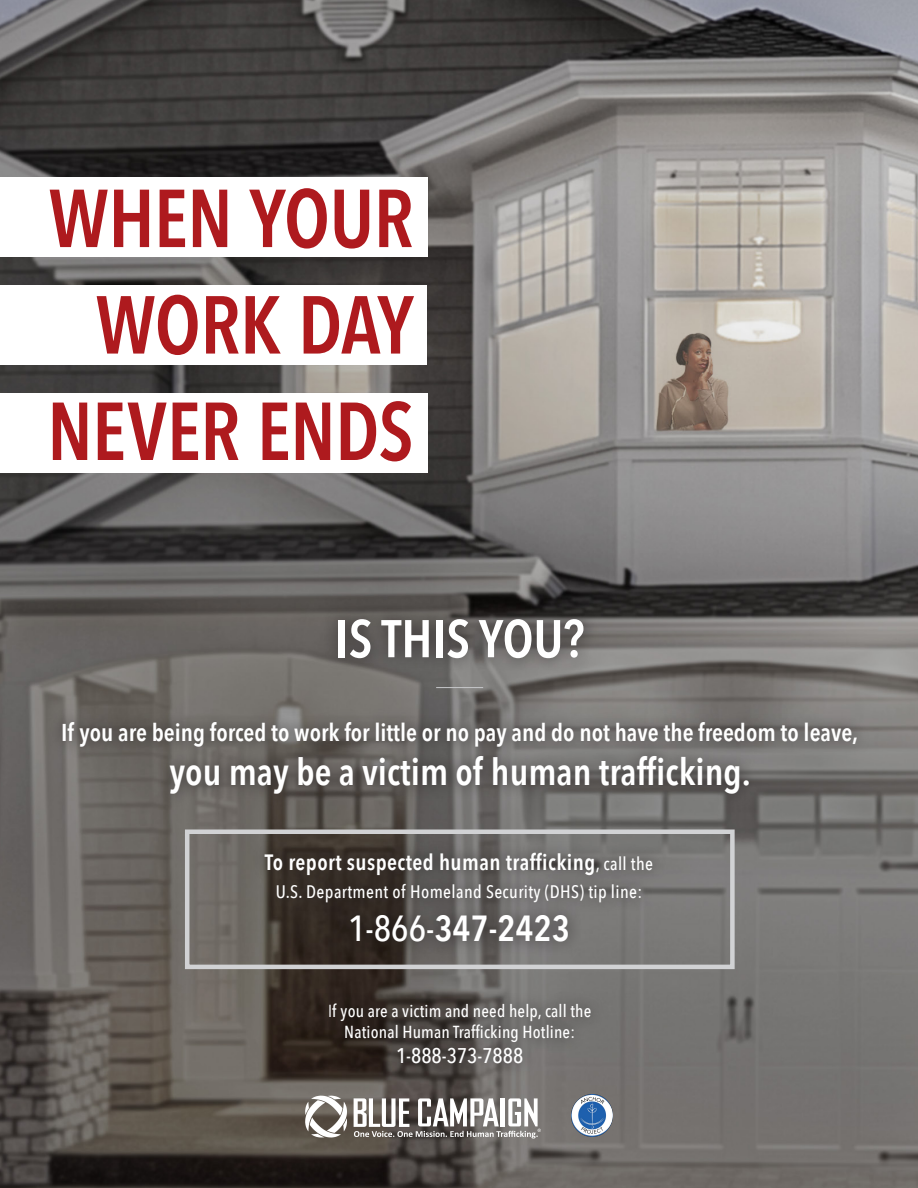
<style>
.page{position:relative;width:918px;height:1188px;background:#fff}
.page>*{position:absolute;margin:0;border:0;box-sizing:border-box;transform-origin:0 0}
.t1{font:600 81.15px "Avenir Next Condensed";letter-spacing:-.01em;color:#ae1a1e;scale:.96 1}
.t2{font:600 52.5px "Avenir Next Condensed";color:#fff}
.t3{font:600 37.2px "Avenir Next Condensed";color:#fff}
.t4{font:600 36.15px "Avenir Next Condensed";color:#fff}
.t5{font:600 24.3px "Avenir Next Condensed";color:#fff}
.t6{font:600 22.2px "Avenir Next Condensed";letter-spacing:.02em;color:#fff}
.t7{font:500 21.3px "Avenir Next Condensed";color:#fff}
.t8{font:500 18.15px "Avenir Next Condensed";letter-spacing:.02em;color:#fff}
.t9{font:500 17.4px "Avenir Next Condensed";letter-spacing:.01em;color:#fff}
.s1{font-weight:500;font-size:18.15px}
.s2{font-weight:500}
.s3{font-weight:400}
</style>
<div class="page">
<img style="left:0;top:0;width:918px;height:1188px">
<div style="left:185px;top:830px;width:550px;height:139px;border:4px solid #d1d2d4"></div>
<hr style="left:436px;top:687px;width:47px;height:1px;background:#c7c8ca">
<div style="left:0;top:393px;width:428px;height:80px;background:#fff"></div>
<div style="left:0;top:177px;width:428px;height:79px;background:#fff"></div>
<div style="left:0;top:285px;width:427px;height:79px;background:#fff"></div>
<div style="left:324px;top:605px;width:274px;height:68px;background:#231f20;opacity:.75"></div>
<div style="left:47px;top:707px;width:823px;height:102px;background:#231f20;opacity:.75"></div>
<div style="left:251px;top:838px;width:416px;height:118px;background:#231f20;opacity:.75"></div>
<div style="left:314px;top:990px;width:291px;height:88px;background:#231f20;opacity:.75"></div>
<img style="left:571px;top:1094px;width:42px;height:43px">
<svg style="left:305px;top:1096px;width:42px;height:42px"></svg>
<svg style="left:354px;top:1098px;width:187px;height:40px"></svg>
<p class="t1" style="left:49px;top:149px;width:382px">WHEN YOUR</p>
<p class="t1" style="left:96px;top:255px;width:333px">WORK DAY</p>
<p class="t1" style="left:47px;top:361px;width:383px">NEVER ENDS</p>
<p class="t2" style="left:335px;top:594px;width:251px">IS THIS YOU?</p>
<p class="t5" style="left:61px;top:711px;width:799px">If you are being forced to work for little or no pay and do not have the freedom to leave,</p>
<p class="t3" style="left:169px;top:740px;width:583px">you may be a victim of human trafficking.</p>
<p class="t6" style="left:265px;top:843px;width:390px">To report suspected human trafficking<span class="s1">, call the</span></p>
<p class="t8" style="left:276px;top:880px;width:368px">U.S. Department of Homeland Security (DHS) tip line:</p>
<p class="t4" style="left:348px;top:897px;width:223px"><span class="s2">1-866-</span>347-2423</p>
<p class="t9" style="left:328px;top:1000px;width:265px"><span class="s3">I</span>f you are a victim and need help, call the</p>
<p class="t9" style="left:344px;top:1021px;width:232px">National Human Trafficking Hotline:</p>
<p class="t7" style="left:396px;top:1043px;width:129px">1-888-373-7888</p>
</div>
